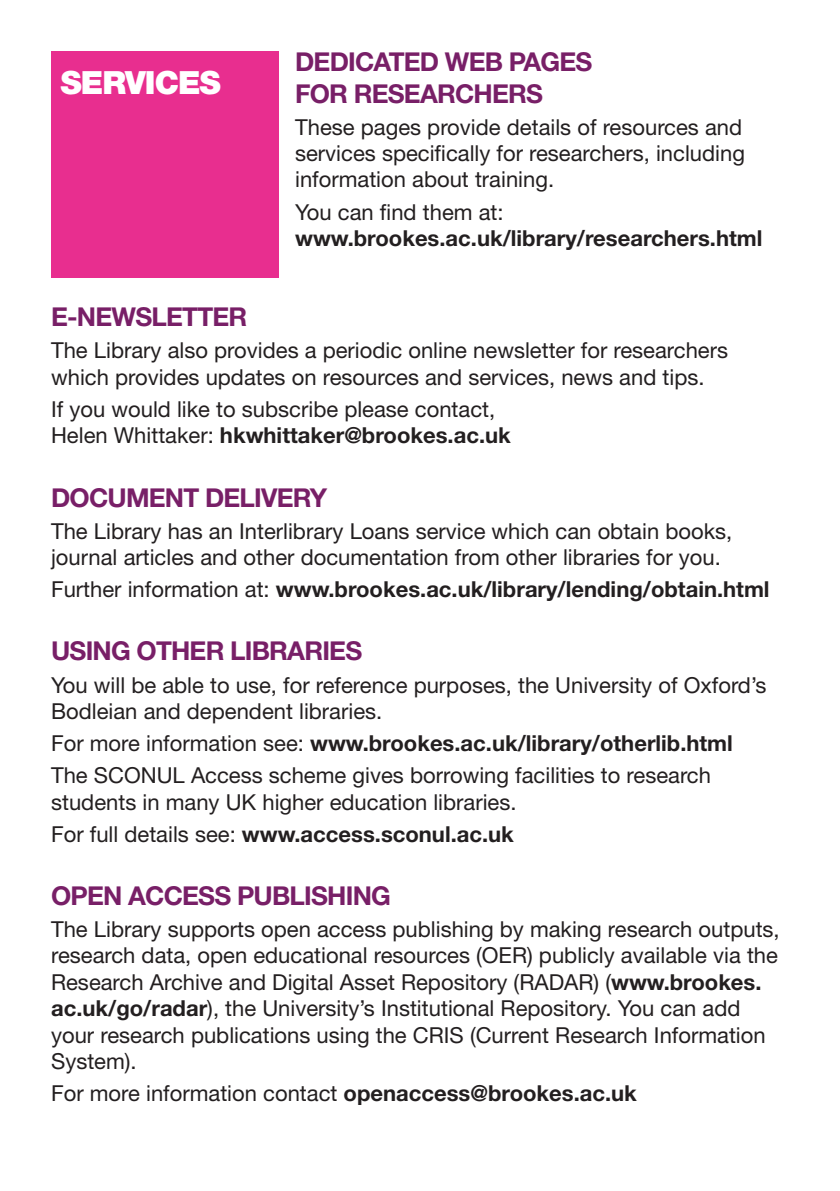
<style>
.page{position:relative;width:840px;height:1191px;background:#fff}
.page>*{position:absolute;margin:0;border:0;box-sizing:border-box;transform-origin:0 0}
.headv1{font:900 32px "Helvetica Neue";letter-spacing:-.03em;color:#fff}
.headv2{font:700 26px/31.2px "Helvetica Neue";letter-spacing:-.03em;color:#781f67}
.Textv1{font:22px/26.4px "Helvetica Neue";color:#231f20}
.Textv1-2{font:700 22px/26.4px "Helvetica Neue";color:#231f20}
.s1{font-weight:400}
.s2{font-weight:700}
</style>
<div class="page">
<div style="left:51px;top:51px;width:227px;height:227px;background:#e82e8f"></div>
<p class="headv1" style="left:60px;top:63px;width:162px">SERVICES</p>
<p class="headv2" style="left:295px;top:46px;width:298px">DEDICATED WEB PAGES<br>FOR RESEARCHERS</p>
<p class="Textv1" style="left:295px;top:113px;width:451px">These pages provide details of resources and services specifically for researchers, including information about training.</p>
<p class="Textv1-2" style="left:295px;top:198px;width:468px"><span class="s1">You can find them at: </span>www.brookes.ac.uk/library/researchers.html</p>
<p class="headv2" style="left:51px;top:301px;width:198px">E-NEWSLETTER</p>
<p class="Textv1" style="left:51px;top:337px;width:678px">The Library also provides a periodic online newsletter for researchers which provides updates on resources and services, news and tips.</p>
<p class="Textv1" style="left:51px;top:395px;width:461px">If you would like to subscribe please contact,<br>Helen Whittaker: <span class="s2">hkwhittaker@brookes.ac.uk</span></p>
<p class="headv2" style="left:51px;top:481px;width:277px">DOCUMENT DELIVERY</p>
<p class="Textv1" style="left:51px;top:517px;width:682px">The Library has an Interlibrary Loans service which can obtain books, journal articles and other documentation from other libraries for you.</p>
<p class="Textv1-2" style="left:51px;top:575px;width:719px"><span class="s1">Further information at:</span> www.brookes.ac.uk/library/lending/obtain.html</p>
<p class="headv2" style="left:51px;top:635px;width:312px">USING OTHER LIBRARIES</p>
<p class="Textv1" style="left:51px;top:671px;width:716px">You will be able to use, for reference purposes, the University of Oxford’s<br>Bodleian and dependent libraries.</p>
<p class="Textv1-2" style="left:51px;top:729px;width:683px"><span class="s1">For more information see:</span> www.brookes.ac.uk/library/otherlib.html</p>
<p class="Textv1" style="left:51px;top:761px;width:661px">The SCONUL Access scheme gives borrowing facilities to research students in many UK higher education libraries.</p>
<p class="Textv1-2" style="left:51px;top:820px;width:464px"><span class="s1">For full details see:</span> www.access.sconul.ac.uk</p>
<p class="headv2" style="left:51px;top:879px;width:341px">OPEN ACCESS PUBLISHING</p>
<p class="Textv1" style="left:51px;top:915px;width:729px">The Library supports open access publishing by making research outputs, research data, open educational resources (OER) publicly available via the Research Archive and Digital Asset Repository (RADAR) (<span class="s2">www.brookes. ac.uk/go/radar</span>), the University’s Institutional Repository. You can add your research publications using the CRIS (Current Research Information System).</p>
<p class="Textv1" style="left:51px;top:1079px;width:587px">For more information contact <span class="s2">openaccess@brookes.ac.uk</span></p>
</div>
